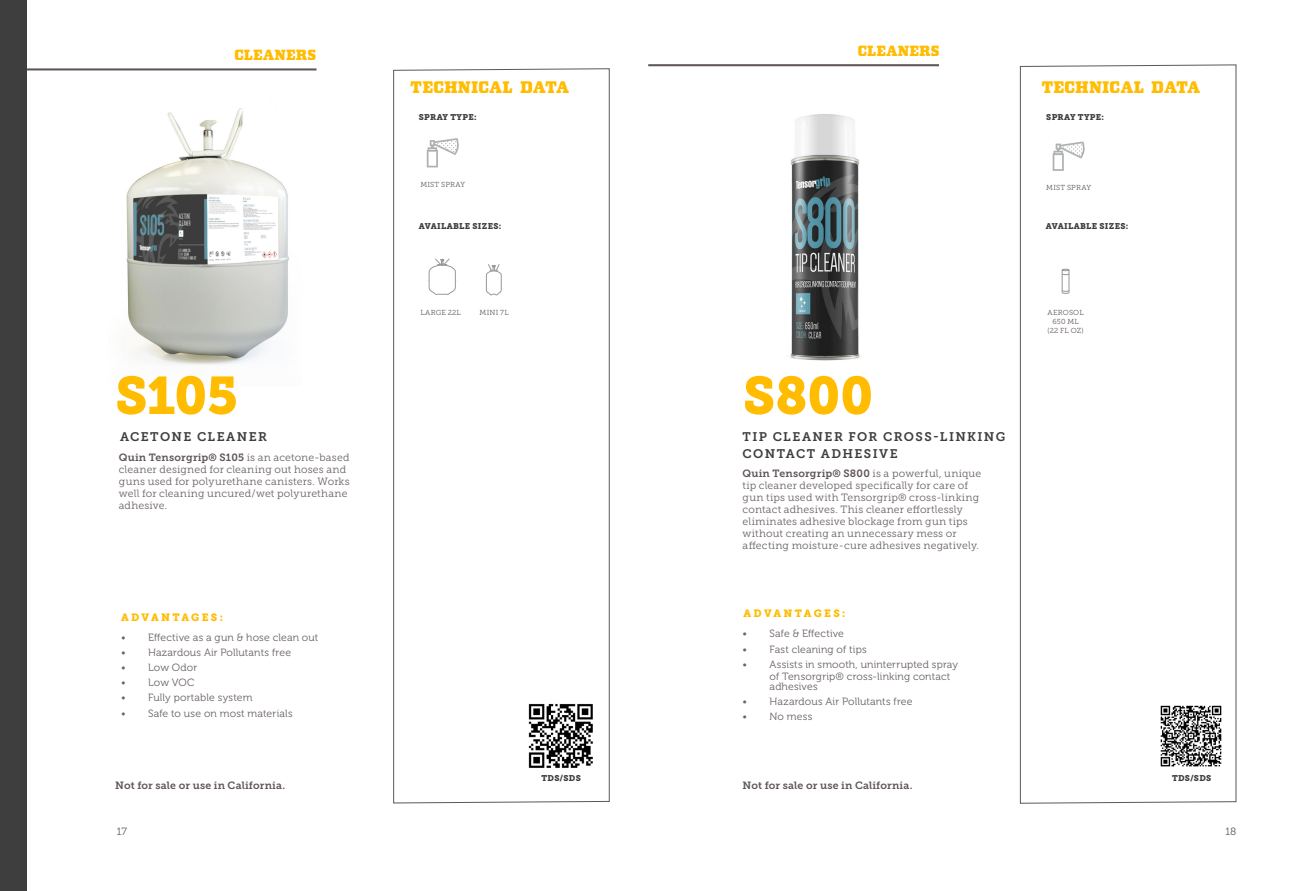
<style>
.page{position:relative;width:1296px;height:891px;background:#fff}
.page>*{position:absolute;margin:0;border:0;box-sizing:border-box;transform-origin:0 0}
.t1{font:52.5px "Museo Slab 900";letter-spacing:-.005em;color:#ffbc00}
.t2{font:16.65px "LTC Square Face";letter-spacing:.005em;color:#ffbc00}
.t3{font:14.7px "LTC Square Face Small Caps";letter-spacing:.005em;color:#ffbc00}
.t4{font:12.45px/16.5px "Museo Slab 700";letter-spacing:.115em;color:#3e3e3f}
.t5{font:10.5px/12px "Museo Slab 300";letter-spacing:.015em;color:#6a6161}
.t6{font:10.5px/12px "Museo 300";letter-spacing:.015em;color:#6a6161}
.t7{font:10.5px "Museo Slab 700";letter-spacing:.015em;color:#605656}
.t8{font:10.5px "Museo Slab 900";letter-spacing:.22em;color:#ffbc00}
.t9{font:10.5px "Museo Slab 300";color:#605656}
.t10{font:8.25px "Museo Slab 900";letter-spacing:.035em;color:#3e3e3f}
.t11{font:7.2px "Museo Slab 300";letter-spacing:.025em;color:#605656}
.s1{font-family:"Museo Slab 700";color:#605656}
.s2{font-family:"Museo Slab 300";color:#6a6161}
.s3{font-family:"Museo Slab 300"}
</style>
<div class="page">
<svg style="left:393px;top:68px;width:217px;height:736px"></svg>
<svg style="left:1020px;top:64px;width:217px;height:740px"></svg>
<hr style="left:648px;top:64px;width:291px;height:2px;background:#605656">
<hr style="left:26px;top:68px;width:291px;height:2px;background:#605656">
<img style="left:126px;top:108px;width:163px;height:257px">
<img style="left:790px;top:114px;width:70px;height:247px">
<img style="left:529px;top:703px;width:64px;height:65px">
<img style="left:1158px;top:703px;width:65px;height:65px">
<div style="left:422px;top:131px;width:42px;height:43px;background:#fff"></div>
<svg style="left:427px;top:138px;width:32px;height:29px"></svg>
<div style="left:1047px;top:135px;width:43px;height:42px;background:#fff"></div>
<svg style="left:1053px;top:141px;width:32px;height:30px"></svg>
<svg style="left:1061px;top:269px;width:9px;height:25px"></svg>
<hr style="left:1068px;top:270px;width:2px;height:23px;background:#9a9999">
<svg style="left:428px;top:258px;width:28px;height:38px"></svg>
<svg style="left:485px;top:263px;width:17px;height:33px"></svg>
<div style="left:0;top:0;width:27px;height:891px;background:#3e3e3f"></div>
<p class="t3" style="left:234px;top:47px;width:83px">CLEANERS</p>
<p class="t3" style="left:858px;top:43px;width:83px">CLEANERS</p>
<p class="t2" style="left:410px;top:78px;width:160px">TECHNICAL DATA</p>
<p class="t2" style="left:1042px;top:78px;width:160px">TECHNICAL DATA</p>
<p class="t10" style="left:419px;top:112px;width:59px">SPRAY TYPE:</p>
<p class="t10" style="left:1046px;top:112px;width:59px">SPRAY TYPE:</p>
<p class="t11" style="left:420px;top:181px;width:46px">MIST SPRAY</p>
<p class="t11" style="left:1046px;top:183px;width:46px">MIST SPRAY</p>
<p class="t10" style="left:419px;top:221px;width:84px">AVAILABLE SIZES:</p>
<p class="t10" style="left:1046px;top:221px;width:84px">AVAILABLE SIZES:</p>
<p class="t1" style="left:115px;top:365px;width:124px">S105</p>
<p class="t4" style="left:120px;top:429px;width:149px">ACETONE CLEANER</p>
<p class="t5" style="left:119px;top:451px;width:232px"><span class="s1">Quin Tensorgrip® S105</span> is an acetone-based cleaner designed for cleaning out hoses and guns used for polyurethane canisters. Works</p>
<p class="t5" style="left:119px;top:487px;width:230px">well for cleaning uncured/wet polyurethane adhesive.</p>
<p class="t11" style="left:420px;top:308px;width:42px">LARGE 22L</p>
<p class="t11" style="left:480px;top:308px;width:31px">MINI 7L</p>
<p class="t1" style="left:743px;top:365px;width:132px">S800</p>
<p class="t4" style="left:743px;top:429px;width:264px">TIP CLEANER FOR CROSS-LINKING<br>CONTACT ADHESIVE</p>
<p class="t7" style="left:743px;top:468px;width:240px">Quin Tensorgrip® S800 <span class="s2">is a powerful, unique</span></p>
<p class="t5" style="left:743px;top:480px;width:238px">tip cleaner developed specifically for care of gun tips used with Tensorgrip® cross-linking contact adhesives. This cleaner effortlessly eliminates adhesive blockage from gun tips without creating an unnecessary mess or affecting moisture-cure adhesives negatively.</p>
<p class="t11" style="left:1048px;top:309px;width:38px">AEROSOL</p>
<p class="t11" style="left:1052px;top:317px;width:28px">650 ML</p>
<p class="t11" style="left:1048px;top:326px;width:38px">(22 FL OZ)</p>
<p class="t8" style="left:121px;top:611px;width:103px">ADVANTAGES:</p>
<p class="t6" style="left:121px;top:632px;width:199px">• Effective as a gun &amp; hose clean out</p>
<p class="t6" style="left:121px;top:647px;width:172px">• Hazardous Air Pollutants free</p>
<p class="t6" style="left:121px;top:662px;width:78px">• Low Odor</p>
<p class="t6" style="left:121px;top:677px;width:75px">• Low VOC</p>
<p class="t6" style="left:121px;top:692px;width:133px">• Fully portable system</p>
<p class="t6" style="left:121px;top:707px;width:173px">• Safe to use on most materials</p>
<p class="t8" style="left:744px;top:607px;width:103px">ADVANTAGES:</p>
<p class="t6" style="left:743px;top:628px;width:103px">• Safe &amp; Effective</p>
<p class="t6" style="left:743px;top:643px;width:126px">• Fast cleaning of tips</p>
<p class="t6" style="left:770px;top:658px;width:190px;text-indent:-27px">• Assists in smooth, uninterrupted spray of Tensorgrip<span class="s3">®</span> cross-linking contact</p>
<p class="t6" style="left:770px;top:681px;width:50px">adhesives</p>
<p class="t6" style="left:743px;top:696px;width:172px">• Hazardous Air Pollutants free</p>
<p class="t6" style="left:743px;top:711px;width:71px">• No mess</p>
<p class="t10" style="left:542px;top:773px;width:41px">TDS/SDS</p>
<p class="t10" style="left:1172px;top:773px;width:41px">TDS/SDS</p>
<p class="t7" style="left:115px;top:779px;width:171px">Not for sale or use in California.</p>
<p class="t7" style="left:743px;top:779px;width:171px">Not for sale or use in California.</p>
<p class="t9" style="left:117px;top:825px;width:12px">17</p>
<p class="t9" style="left:1226px;top:826px;width:13px">18</p>
</div>
